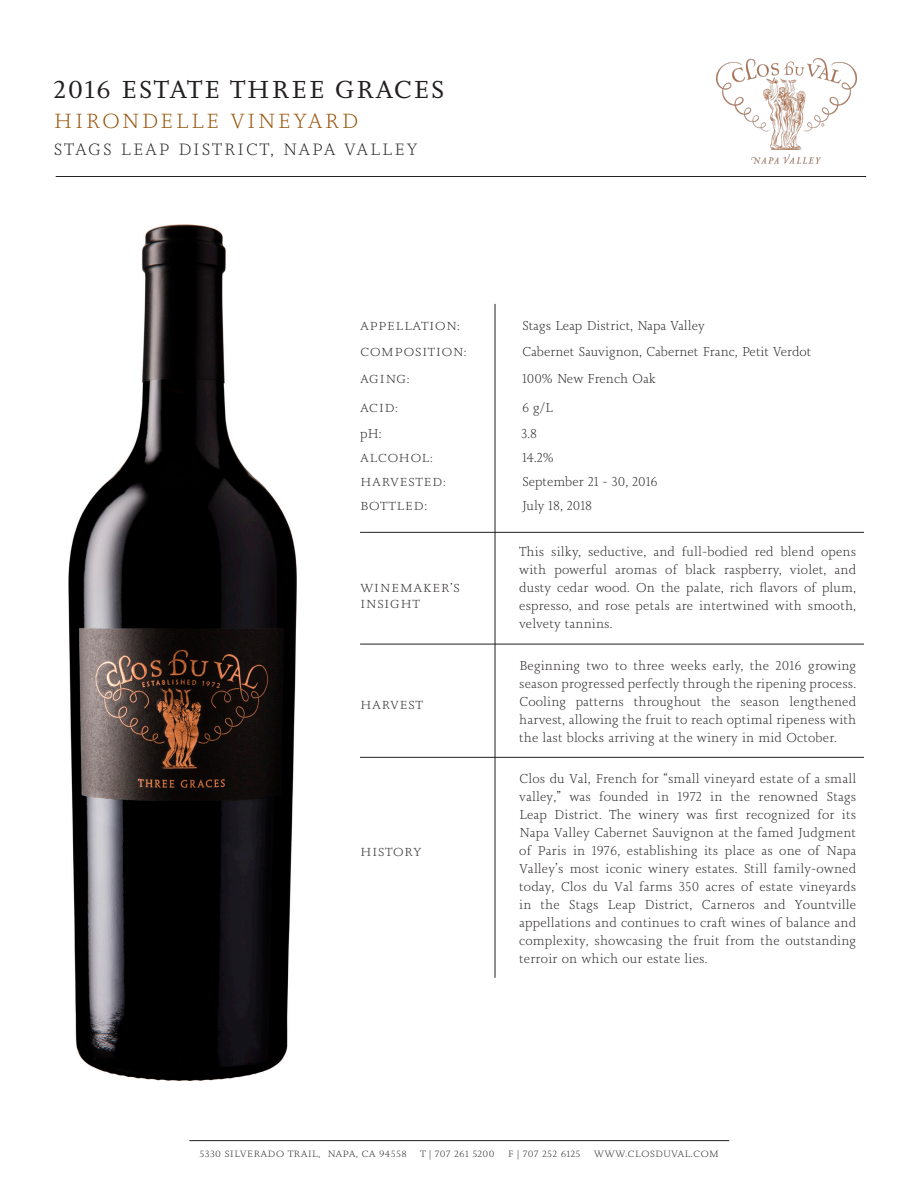
<style>
.page{position:relative;width:918px;height:1188px;background:#fff}
.page>*{position:absolute;margin:0;border:0;box-sizing:border-box;transform-origin:0 0}
.t1{font:25.65px "Joanna Nova";letter-spacing:.05em;color:#231f20;scale:1.05 1}
.t2{font:300 21.3px "Joanna Nova";letter-spacing:.1em;color:#944f03;scale:1.05 1}
.t3{font:300 17.1px "Joanna Nova";letter-spacing:.1em;color:#231f20;scale:1.05 1}
.Body_text{font:300 13.5px/18px "Joanna Nova";letter-spacing:.01em;color:#231f20;text-align:justify}
.Body_text-2{font:300 12.15px "Joanna Nova";letter-spacing:.05em;color:#231f20;scale:1.11 1}
.t4{font:300 9.45px "Joanna Nova";letter-spacing:.025em;color:#231f20;scale:1.11 1}
.s1{font-size:13.5px}
</style>
<div class="page">
<hr style="left:56px;top:176px;width:810px;height:1px;background:#231f20">
<hr style="left:495px;top:304px;width:1px;height:674px;background:#231f20">
<hr style="left:360px;top:532px;width:504px;height:1px;background:#231f20">
<hr style="left:360px;top:757px;width:504px;height:1px;background:#231f20">
<hr style="left:360px;top:644px;width:504px;height:1px;background:#231f20">
<img style="left:716px;top:58px;width:140px;height:106px">
<hr style="left:189px;top:1140px;width:540px;height:1px;background:#231f20">
<img style="left:68px;top:225px;width:229px;height:856px">
<p class="t1" style="left:54px;top:72px;width:374px">2016 ESTATE THREE GRACES</p>
<p class="t2" style="left:54px;top:107px;width:292px">HIRONDELLE VINEYARD</p>
<p class="t3" style="left:54px;top:138px;width:348px">STAGS LEAP DISTRICT, NAPA VALLEY</p>
<p class="Body_text-2" style="left:360px;top:318px;width:91px">APPELLATION:</p>
<p class="Body_text" style="left:522px;top:317px;width:184px">Stags Leap District, Napa Valley</p>
<p class="Body_text-2" style="left:360px;top:344px;width:97px">COMPOSITION:</p>
<p class="Body_text" style="left:522px;top:343px;width:291px">Cabernet Sauvignon, Cabernet Franc, Petit Verdot</p>
<p class="Body_text-2" style="left:360px;top:371px;width:46px">AGING:</p>
<p class="Body_text" style="left:522px;top:370px;width:135px">100% New French Oak</p>
<p class="Body_text-2" style="left:360px;top:400px;width:36px">ACID:</p>
<p class="Body_text" style="left:522px;top:398px;width:32px">6 g/L</p>
<p class="Body_text" style="left:360px;top:424px;width:23px">pH:</p>
<p class="Body_text" style="left:521px;top:424px;width:17px">3.8</p>
<p class="Body_text-2" style="left:360px;top:450px;width:67px">ALCOHOL:</p>
<p class="Body_text" style="left:522px;top:448px;width:33px">14.2%</p>
<p class="Body_text-2" style="left:360px;top:474px;width:79px">HARVESTED:</p>
<p class="Body_text" style="left:522px;top:472px;width:137px">September 21 - 30, 2016</p>
<p class="Body_text-2" style="left:360px;top:498px;width:62px">BOTTLED<span class="s1">:</span></p>
<p class="Body_text" style="left:522px;top:496px;width:72px">July 18, 2018</p>
<p class="Body_text-2" style="left:360px;top:580px;width:91px">WINEMAKER’S</p>
<p class="Body_text-2" style="left:360px;top:596px;width:55px">INSIGHT</p>
<p class="Body_text-2" style="left:360px;top:697px;width:58px">HARVEST</p>
<p class="Body_text-2" style="left:360px;top:844px;width:57px">HISTORY</p>
<p class="Body_text" style="left:519px;top:542px;width:338px">This silky, seductive, and full-bodied red blend opens with powerful aromas of black raspberry, violet, and dusty cedar wood. On the palate, rich flavors of plum, espresso, and rose petals are intertwined with smooth, velvety tannins.</p>
<p class="Body_text" style="left:519px;top:657px;width:339px">Beginning two to three weeks early, the 2016 growing season progressed perfectly through the ripening process.<br>Cooling patterns throughout the season lengthened harvest, allowing the fruit to reach optimal ripeness with the last blocks arriving at the winery in mid October.</p>
<p class="Body_text" style="left:519px;top:769px;width:339px">Clos du Val, French for “small vineyard estate of a small valley,” was founded in 1972 in the renowned Stags Leap District. The winery was first recognized for its Napa Valley Cabernet Sauvignon at the famed Judgment of Paris in 1976, establishing its place as one of Napa Valley’s most iconic winery estates. Still family-owned today, Clos du Val farms 350 acres of estate vineyards in the Stags Leap District, Carneros and Yountville appellations and continues to craft wines of balance and complexity, showcasing the fruit from the outstanding terroir on which our estate lies.</p>
<p class="t4" style="left:200px;top:1148px;width:188px">5330 SILVERADO TRAIL, NAPA, CA 94558</p>
<p class="t4" style="left:420px;top:1148px;width:69px">T | 707 261 5200</p>
<p class="t4" style="left:508px;top:1148px;width:67px">F | 707 252 6125</p>
<p class="t4" style="left:594px;top:1148px;width:114px">WWW.CLOSDUVAL.COM</p>
</div>
